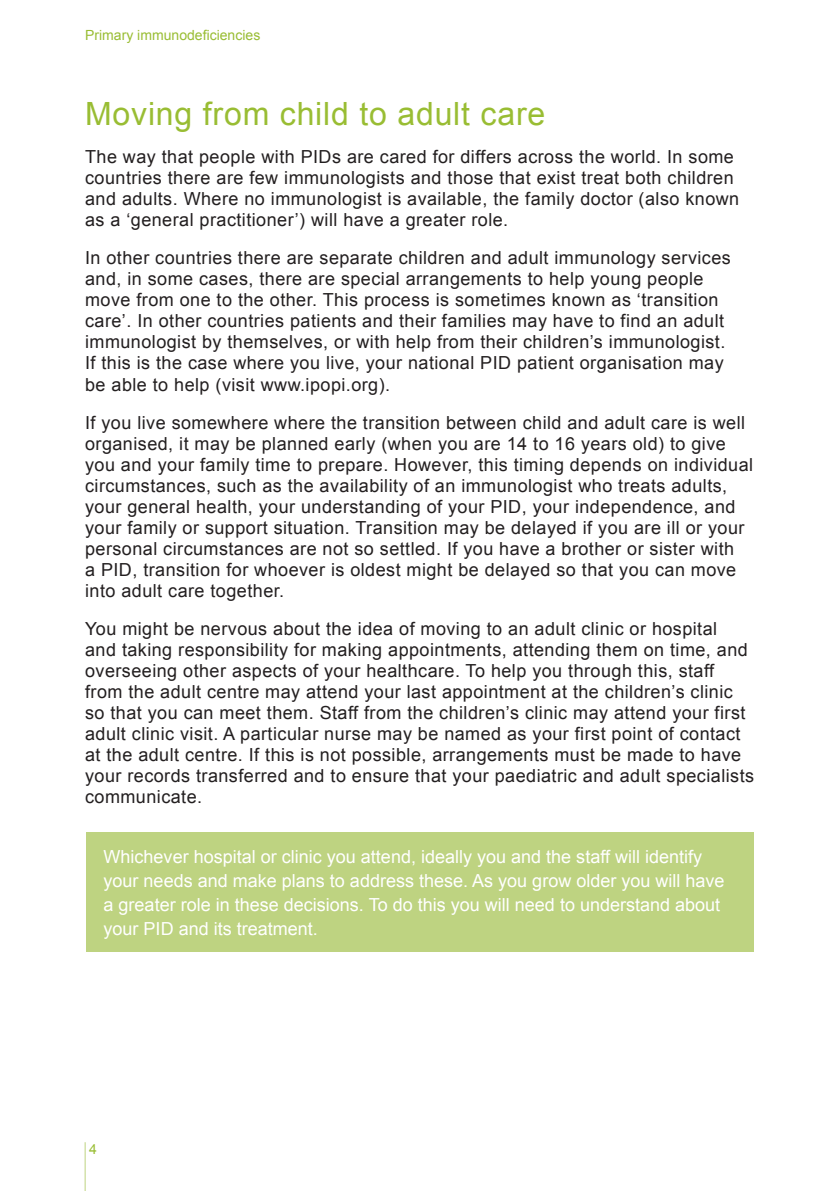
<style>
.page{position:relative;width:840px;height:1191px;background:#fff}
.page>*{position:absolute;margin:0;border:0;box-sizing:border-box;transform-origin:0 0}
.txt{font:32px "Arial";letter-spacing:.025em;color:#99bd33}
.txt-2{font:18px/21px "Arial";letter-spacing:.025em;color:#231f20}
.txt-3{font:18px/24px "Arial";color:#fff}
.t1{font:14px "Arial";color:#99bd33}
</style>
<div class="page">
<hr style="left:85px;top:1142px;width:1px;height:49px;background:#bed381">
<div style="left:86px;top:832px;width:667px;height:119px;background:#bed381"></div>
<p class="t1" style="left:85px;top:25px;width:177px">Primary immunodeficiencies</p>
<p class="txt" style="left:85px;top:93px;width:461px">Moving from child to adult care</p>
<p class="txt-2" style="left:85px;top:147px;width:655px">The way that people with PIDs are cared for differs across the world. In some countries there are few immunologists and those that exist treat both children and adults. Where no immunologist is available, the family doctor (also known as a ‘general practitioner’) will have a greater role.</p>
<p class="txt-2" style="left:85px;top:248px;width:647px">In other countries there are separate children and adult immunology services and, in some cases, there are special arrangements to help young people move from one to the other. This process is sometimes known as ‘transition care’. In other countries patients and their families may have to find an adult immunologist by themselves, or with help from their children’s immunologist.<br>If this is the case where you live, your national PID patient organisation may be able to help (visit www.ipopi.org).</p>
<p class="txt-2" style="left:85px;top:412px;width:669px">If you live somewhere where the transition between child and adult care is well organised, it may be planned early (when you are 14 to 16 years old) to give you and your family time to prepare. However, this timing depends on individual circumstances, such as the availability of an immunologist who treats adults, your general health, your understanding of your PID, your independence, and your family or support situation. Transition may be delayed if you are ill or your personal circumstances are not so settled. If you have a brother or sister with<br>a PID, transition for whoever is oldest might be delayed so that you can move into adult care together.</p>
<p class="txt-2" style="left:85px;top:618px;width:670px">You might be nervous about the idea of moving to an adult clinic or hospital<br>and taking responsibility for making appointments, attending them on time, and overseeing other aspects of your healthcare. To help you through this, staff from the adult centre may attend your last appointment at the children’s clinic so that you can meet them. Staff from the children’s clinic may attend your first adult clinic visit. A particular nurse may be named as your first point of contact at the adult centre. If this is not possible, arrangements must be made to have your records transferred and to ensure that your paediatric and adult specialists communicate.</p>
<p class="txt-3" style="left:103px;top:844px;width:622px">Whichever hospital or clinic you attend, ideally you and the staff will identify your needs and make plans to address these. As you grow older you will have a greater role in these decisions. To do this you will need to understand about your PID and its treatment.</p>
<p class="t1" style="left:89px;top:1140px;width:9px">4</p>
</div>
